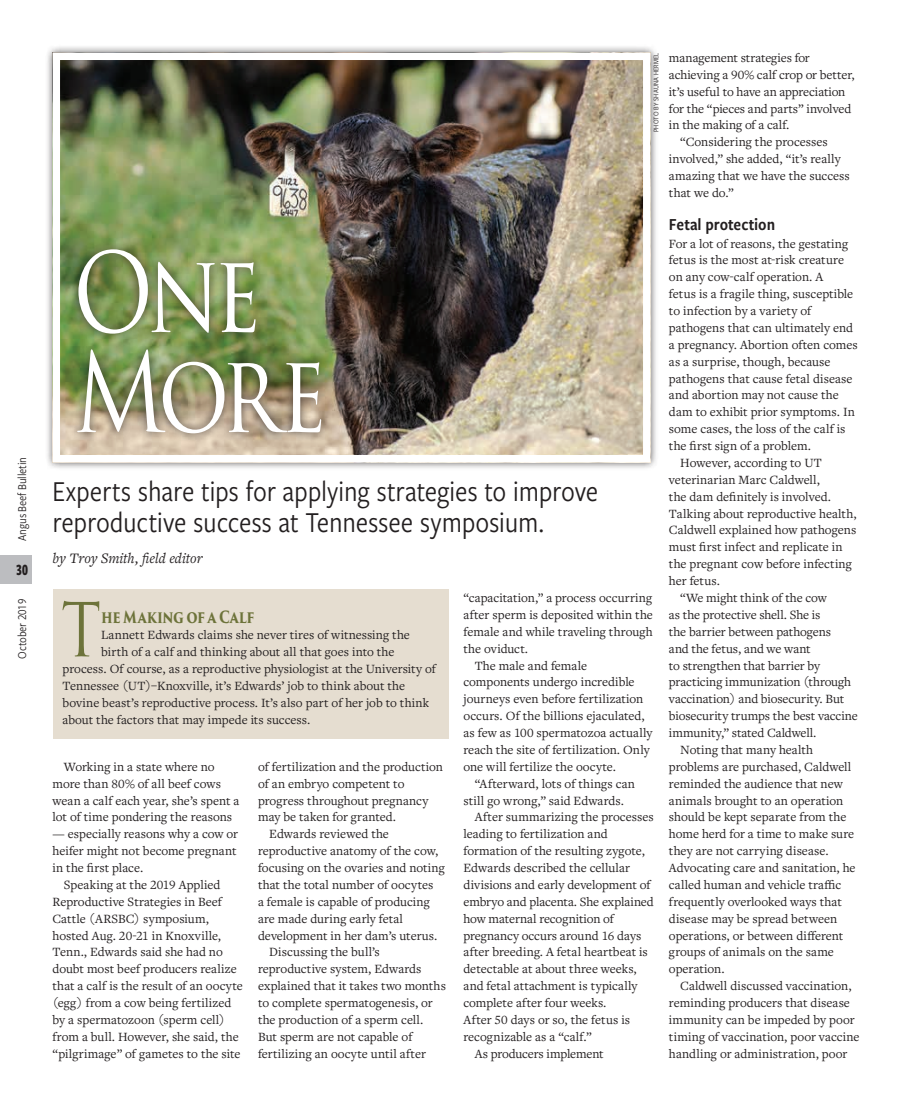
<style>
.page{position:relative;width:912px;height:1114px;background:#fff}
.page>*{position:absolute;margin:0;border:0;box-sizing:border-box;transform-origin:0 0}
.Feature_Headline{font:107.5px "Trajan Pro 3";letter-spacing:-.08em;color:#fff;scale:.82 1}
.body_text_drop_cap{font:72.38px "Trajan Pro 3";color:#6d733a;scale:.8 1}
.deck{font:30px/31.2px "Freight Sans Cnd Pro";letter-spacing:-.01em;color:#231f20}
.subhead{font:17.5px "Freight Sans Cnd Pro Semi";letter-spacing:-.005em;color:#231f20}
.body_text_drop_cap-2{font:700 16.38px "Trajan Pro 3";letter-spacing:-.015em;color:#6d733a;scale:.8 1}
.t1{font:700 16.25px "Freight Sans Cmp Pro";color:#231f20;scale:.9 1}
.feature_byline{font:italic 15px "Freight Text Pro";letter-spacing:-.005em;color:#231f20}
.Feature_body{font:13.12px/16.9px "Freight Text Pro";color:#231f20}
.Feature_body_-_no_in{font:13.12px/16.9px "Freight Text Pro";color:#231f20}
.body_text_drop_cap-3{font:13.12px "Freight Text Pro";color:#231f20}
.t2{font:12.5px "Freight Sans Cnd Pro";letter-spacing:-.01em;color:#231f20}
.PHOTO_CREDIT{font:7.5px "Freight Sans Cnd Pro";letter-spacing:.02em;color:#231f20}
</style>
<div class="page">
<div style="left:52px;top:589px;width:396px;height:149px;background:#e5ddd0"></div>
<div style="left:45px;top:44px;width:613px;height:427px;background:#231f20;opacity:.75"></div>
<img style="left:61px;top:61px;width:580px;height:392px">
<div style="left:52px;top:52px;width:598px;height:410px;border:8px solid #fff"></div>
<div style="left:69px;top:240px;width:261px;height:202px;background:#231f20;opacity:.75"></div>
<div style="left:0;top:556px;width:32px;height:28px;background:#bcbdc0"></div>
<p class="t2" style="left:14px;top:541px;width:85px;rotate:-90deg">Angus Beef Bulletin</p>
<p class="t1" style="left:16px;top:558px;width:15px">30</p>
<p class="t2" style="left:14px;top:659px;width:61px;rotate:-90deg">October 2019</p>
<p class="Feature_Headline" style="left:73px;top:219px;width:231px">One</p>
<p class="Feature_Headline" style="left:73px;top:319px;width:311px">More</p>
<p class="PHOTO_CREDIT" style="left:651px;top:132px;width:81px;rotate:-90deg">PHOTO BY SHAUNA HERMEL</p>
<p class="deck" style="left:52px;top:475px;width:547px">Experts share tips for applying strategies to improve reproductive success at Tennessee symposium.</p>
<p class="feature_byline" style="left:52px;top:548px;width:151px">by Troy Smith, field editor</p>
<p class="body_text_drop_cap" style="left:61px;top:580px;width:52px">T</p>
<p class="body_text_drop_cap-2" style="left:101px;top:604px;width:193px">he Making of a Calf</p>
<p class="Feature_body" style="left:463px;top:589px;width:191px;text-align:justify">“capacitation,” a process occurring after sperm is deposited within the female and while traveling through the oviduct.</p>
<p class="Feature_body" style="left:463px;top:656px;width:190px;text-indent:11px">The male and female components undergo incredible journeys even before fertilization occurs. Of the billions ejaculated, as few as 100 spermatozoa actually reach the site of fertilization. Only one will fertilize the oocyte.</p>
<p class="Feature_body" style="left:463px;top:774px;width:173px;text-indent:11px">“Afterward, lots of things can still go wrong,” said Edwards.</p>
<p class="Feature_body" style="left:463px;top:808px;width:192px;text-indent:11px">After summarizing the processes leading to fertilization and formation of the resulting zygote,<br>Edwards described the cellular divisions and early development of embryo and placenta. She explained how maternal recognition of pregnancy occurs around 16 days after breeding. A fetal heartbeat is detectable at about three weeks, and fetal attachment is typically complete after four weeks.<br>After 50 days or so, the fetus is recognizable as a “calf.”</p>
<p class="Feature_body" style="left:474px;top:1044px;width:130px">As producers implement</p>
<p class="body_text_drop_cap-3" style="left:101px;top:626px;width:310px">Lannett Edwards claims she never tires of witnessing the</p>
<p class="body_text_drop_cap-3" style="left:101px;top:643px;width:295px">birth of a calf and thinking about all that goes into the</p>
<p class="body_text_drop_cap-3" style="left:62px;top:660px;width:375px">process. Of course, as a reproductive physiologist at the University of</p>
<p class="body_text_drop_cap-3" style="left:62px;top:677px;width:344px">Tennessee (UT)–Knoxville, it’s Edwards’ job to think about the</p>
<p class="body_text_drop_cap-3" style="left:62px;top:694px;width:368px">bovine beast’s reproductive process. It’s also part of her job to think</p>
<p class="body_text_drop_cap-3" style="left:62px;top:711px;width:249px">about the factors that may impede its success.</p>
<p class="Feature_body" style="left:52px;top:758px;width:188px;text-indent:11px">Working in a state where no more than 80% of all beef cows wean a calf each year, she’s spent a lot of time pondering the reasons</p>
<p class="Feature_body" style="left:52px;top:825px;width:187px">— especially reasons why a cow or heifer might not become pregnant in the first place.</p>
<p class="Feature_body" style="left:52px;top:876px;width:192px;text-indent:11px">Speaking at the 2019 Applied<br>Reproductive Strategies in Beef<br>Cattle (ARSBC) symposium, hosted Aug. 20-21 in Knoxville,<br>Tenn., Edwards said she had no doubt most beef producers realize that a calf is the result of an oocyte (egg) from a cow being fertilized by a spermatozoon (sperm cell) from a bull. However, she said, the “pilgrimage” of gametes to the site</p>
<p class="Feature_body" style="left:258px;top:758px;width:186px">of fertilization and the production of an embryo competent to progress throughout pregnancy may be taken for granted.</p>
<p class="Feature_body" style="left:258px;top:825px;width:188px;text-indent:11px">Edwards reviewed the reproductive anatomy of the cow, focusing on the ovaries and noting that the total number of oocytes<br>a female is capable of producing are made during early fetal development in her dam’s uterus.</p>
<p class="Feature_body" style="left:258px;top:943px;width:189px;text-indent:11px">Discussing the bull’s reproductive system, Edwards explained that it takes two months to complete spermatogenesis, or the production of a sperm cell.<br>But sperm are not capable of fertilizing an oocyte until after</p>
<p class="Feature_body" style="left:668px;top:49px;width:187px">management strategies for achieving a 90% calf crop or better, it’s useful to have an appreciation for the “pieces and parts” involved in the making of a calf.</p>
<p class="Feature_body" style="left:668px;top:133px;width:182px;text-indent:11px">“Considering the processes involved,” she added, “it’s really amazing that we have the success that we do.”</p>
<p class="subhead" style="left:668px;top:212px;width:108px">Fetal protection</p>
<p class="Feature_body_-_no_in" style="left:668px;top:234px;width:190px">For a lot of reasons, the gestating fetus is the most at-risk creature on any cow-calf operation. A<br>fetus is a fragile thing, susceptible to infection by a variety of pathogens that can ultimately end a pregnancy. Abortion often comes as a surprise, though, because pathogens that cause fetal disease and abortion may not cause the dam to exhibit prior symptoms. In some cases, the loss of the calf is the first sign of a problem.</p>
<p class="Feature_body" style="left:668px;top:454px;width:189px;text-indent:11px">However, according to UT veterinarian Marc Caldwell,<br>the dam definitely is involved.<br>Talking about reproductive health,<br>Caldwell explained how pathogens must first infect and replicate in the pregnant cow before infecting her fetus.</p>
<p class="Feature_body" style="left:668px;top:589px;width:190px;text-indent:11px">“We might think of the cow<br>as the protective shell. She is<br>the barrier between pathogens<br>and the fetus, and we want<br>to strengthen that barrier by practicing immunization (through vaccination) and biosecurity. But biosecurity trumps the best vaccine immunity,” stated Caldwell.</p>
<p class="Feature_body" style="left:668px;top:741px;width:188px;text-indent:11px">Noting that many health problems are purchased, Caldwell reminded the audience that new animals brought to an operation should be kept separate from the home herd for a time to make sure they are not carrying disease.<br>Advocating care and sanitation, he called human and vehicle traffic frequently overlooked ways that disease may be spread between operations, or between different groups of animals on the same operation.</p>
<p class="Feature_body" style="left:668px;top:977px;width:192px;text-indent:11px">Caldwell discussed vaccination, reminding producers that disease immunity can be impeded by poor timing of vaccination, poor vaccine handling or administration, poor</p>
</div>
